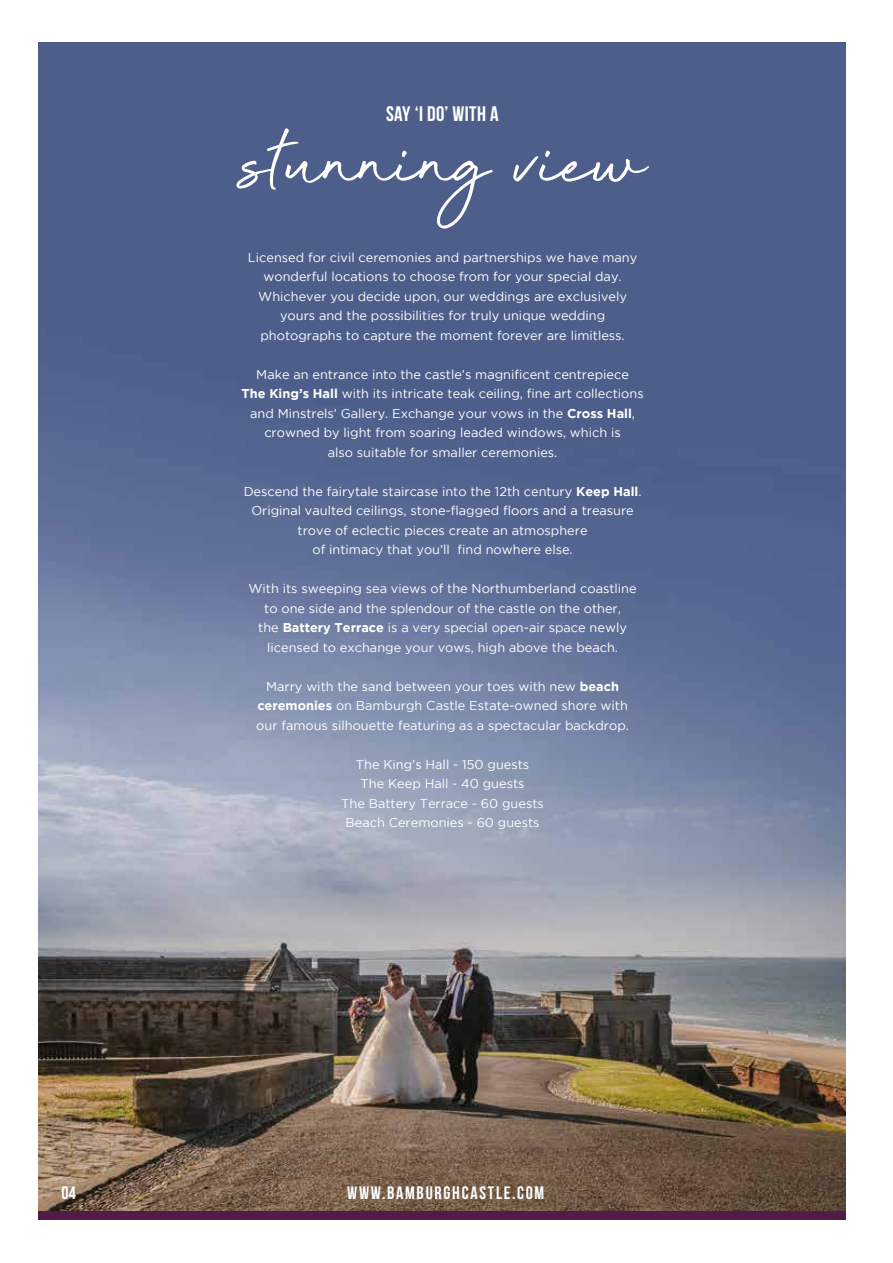
<style>
.page{position:relative;width:893px;height:1263px;background:#fff}
.page>*{position:absolute;margin:0;border:0;box-sizing:border-box;transform-origin:0 0}
.t1{font:103.5px "Beyond Infinity";color:#fff}
.t2{font:21px "Bebas Neue";letter-spacing:.02em;color:#fff}
.t3{font:18px "Bebas Neue";letter-spacing:.095em;color:#fff}
.t4{font:12.75px/19.5px "Gotham";color:#fff;text-align:center}
.s1{font-weight:700}
</style>
<div class="page">
<img style="left:38px;top:43px;width:808px;height:1168px">
<div style="left:38px;top:1211px;width:808px;height:9px;background:#511b4a"></div>
<h3 class="t3" style="left:62px;top:1183px;width:16px">04</h3>
<h2 class="t2" style="left:386px;top:103px;width:114px">SAY ‘I DO’ WITH A</h2>
<h1 class="t1" style="left:241px;top:109px;width:404px">stunning view</h1>
<p class="t4" style="left:248px;top:247px;width:391px">Licensed for civil ceremonies and partnerships we have many wonderful locations to choose from for your special day.<br>Whichever you decide upon, our weddings are exclusively yours and the possibilities for truly unique wedding photographs to capture the moment forever are limitless.</p>
<p class="t4" style="left:241px;top:364px;width:404px">Make an entrance into the castle’s magnificent centrepiece<br><span class="s1">The King’s Hall</span> with its intricate teak ceiling, fine art collections and Minstrels’ Gallery. Exchange your vows in the <span class="s1">Cross Hall</span>, crowned by light from soaring leaded windows, which is<br>also suitable for smaller ceremonies.</p>
<p class="t4" style="left:244px;top:481px;width:399px">Descend the fairytale staircase into the 12th century <span class="s1">Keep Hall</span>.<br>Original vaulted ceilings, stone-flagged floors and a treasure trove of eclectic pieces create an atmosphere<br>of intimacy that you’ll find nowhere else.</p>
<p class="t4" style="left:248px;top:579px;width:390px">With its sweeping sea views of the Northumberland coastline to one side and the splendour of the castle on the other,<br>the <span class="s1">Battery Terrace</span> is a very special open-air space newly licensed to exchange your vows, high above the beach.</p>
<p class="t4" style="left:256px;top:676px;width:374px">Marry with the sand between your toes with new <span class="s1">beach ceremonies</span> on Bamburgh Castle Estate-owned shore with our famous silhouette featuring as a spectacular backdrop.</p>
<p class="t4" style="left:341px;top:754px;width:204px">The King’s Hall - 150 guests<br>The Keep Hall - 40 guests<br>The Battery Terrace - 60 guests<br>Beach Ceremonies - 60 guests</p>
<h3 class="t3" style="left:347px;top:1183px;width:199px">WWW.BAMBURGHCASTLE.COM</h3>
</div>
